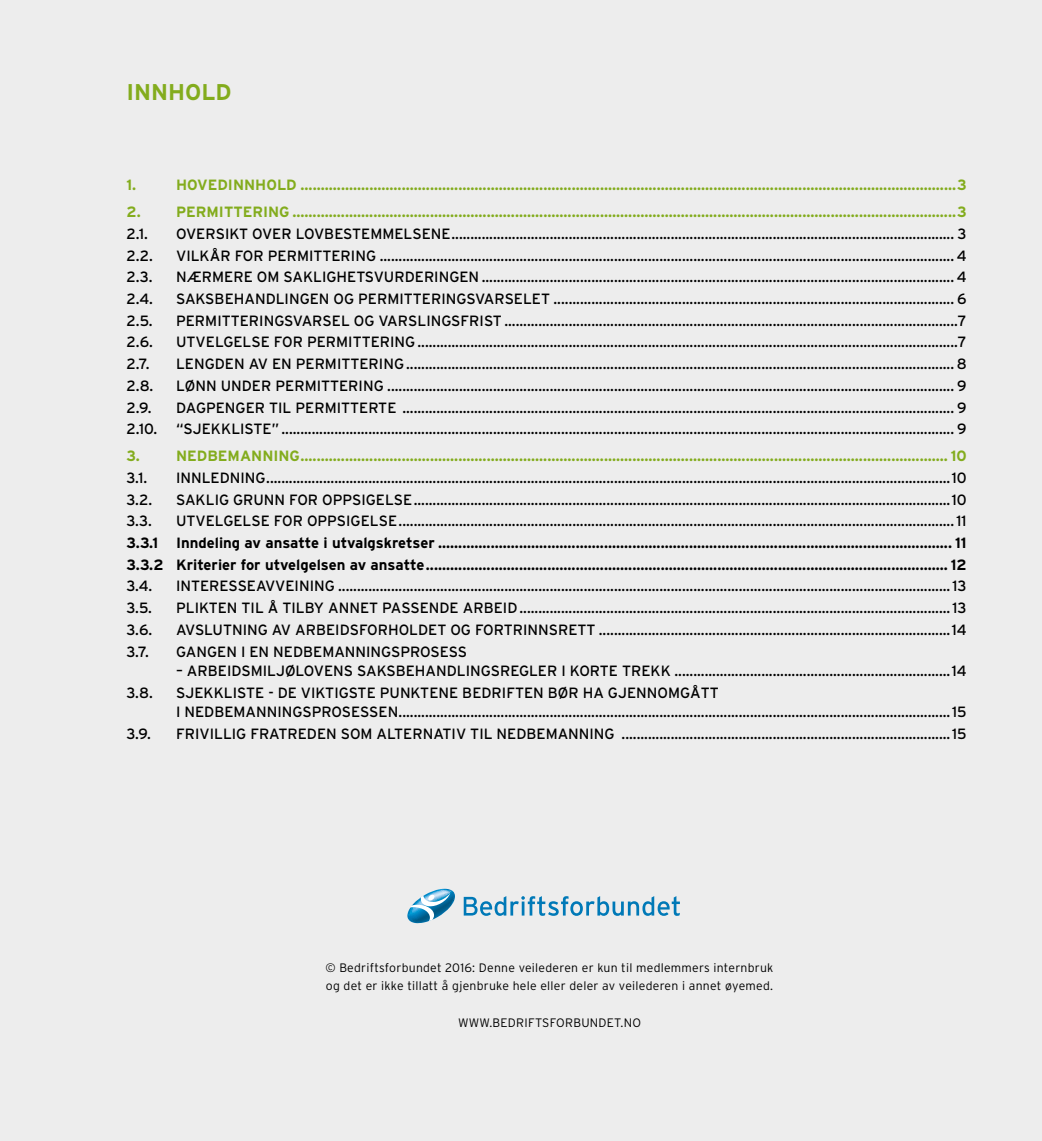
<style>
.page{position:relative;width:1042px;height:1141px;background:#ededed}
.page>*{position:absolute;margin:0;border:0;box-sizing:border-box;transform-origin:0 0}
.t1{font:700 22.75px "Interstate";color:#83ac1d}
.t2{font:14.88px/19.2px "Interstate";color:#000}
.t3{font:700 14.88px "Interstate";color:#83ac1d}
.t4{font:700 14.88px/21.7px "Interstate";color:#000}
.t5{font:300 12.25px/18.4px "Interstate";letter-spacing:.02em;color:#000}
</style>
<div class="page">
<svg style="left:464px;top:896px;width:216px;height:20px"></svg>
<svg style="left:407px;top:889px;width:48px;height:34px"></svg>
<h1 class="t1" style="left:126px;top:79px;width:107px">INNHOLD</h1>
<p class="t3" style="left:126px;top:177px;width:11px">1.</p>
<p class="t3" style="left:176px;top:177px;width:792px">HOVEDINNHOLD ..................................................................................................................................................................3</p>
<p class="t3" style="left:126px;top:204px;width:841px">2. PERMITTERING ....................................................................................................................................................................3</p>
<p class="t2" style="left:126px;top:224px;width:23px">2.1.</p>
<p class="t2" style="left:176px;top:224px;width:792px">OVERSIKT OVER LOVBESTEMMELSENE..................................................................................................................................... 3</p>
<p class="t2" style="left:126px;top:246px;width:28px">2.2.</p>
<p class="t2" style="left:176px;top:246px;width:792px">VILKÅR FOR PERMITTERING ........................................................................................................................................................ 4</p>
<p class="t2" style="left:126px;top:267px;width:28px">2.3.</p>
<p class="t2" style="left:176px;top:267px;width:792px">NÆRMERE OM SAKLIGHETSVURDERINGEN ............................................................................................................................. 4</p>
<p class="t2" style="left:126px;top:289px;width:28px">2.4.</p>
<p class="t2" style="left:176px;top:289px;width:792px">SAKSBEHANDLINGEN OG PERMITTERINGSVARSELET .......................................................................................................... 6</p>
<p class="t2" style="left:126px;top:311px;width:28px">2.5.</p>
<p class="t2" style="left:176px;top:311px;width:792px">PERMITTERINGSVARSEL OG VARSLINGSFRIST ........................................................................................................................7</p>
<p class="t2" style="left:126px;top:332px;width:28px">2.6.</p>
<p class="t2" style="left:176px;top:332px;width:792px">UTVELGELSE FOR PERMITTERING...............................................................................................................................................7</p>
<p class="t2" style="left:126px;top:354px;width:25px">2.7.</p>
<p class="t2" style="left:176px;top:354px;width:792px">LENGDEN AV EN PERMITTERING................................................................................................................................................. 8</p>
<p class="t2" style="left:126px;top:376px;width:28px">2.8.</p>
<p class="t2" style="left:176px;top:376px;width:792px">LØNN UNDER PERMITTERING ...................................................................................................................................................... 9</p>
<p class="t2" style="left:126px;top:398px;width:27px">2.9.</p>
<p class="t2" style="left:176px;top:398px;width:792px">DAGPENGER TIL PERMITTERTE .................................................................................................................................................. 9</p>
<p class="t2" style="left:126px;top:419px;width:32px">2.10.</p>
<p class="t2" style="left:176px;top:419px;width:792px">“SJEKKLISTE” .................................................................................................................................................................................. 9</p>
<p class="t3" style="left:126px;top:448px;width:15px">3.</p>
<p class="t3" style="left:176px;top:448px;width:792px">NEDBEMANNING................................................................................................................................................................ 10</p>
<p class="t2" style="left:126px;top:468px;width:22px">3.1.</p>
<p class="t2" style="left:176px;top:468px;width:792px">INNLEDNING.....................................................................................................................................................................................10</p>
<p class="t2" style="left:126px;top:490px;width:27px">3.2.</p>
<p class="t2" style="left:176px;top:490px;width:792px">SAKLIG GRUNN FOR OPPSIGELSE..............................................................................................................................................10</p>
<p class="t2" style="left:126px;top:511px;width:27px">3.3.</p>
<p class="t2" style="left:176px;top:511px;width:792px">UTVELGELSE FOR OPPSIGELSE................................................................................................................................................... 11</p>
<p class="t4" style="left:126px;top:532px;width:842px">3.3.1 Inndeling av ansatte i utvalgskretser ............................................................................................................................... 11<br>3.3.2 Kriterier for utvelgelsen av ansatte................................................................................................................................. 12</p>
<p class="t2" style="left:126px;top:576px;width:27px">3.4.</p>
<p class="t2" style="left:176px;top:576px;width:792px">INTERESSEAVVEINING ..................................................................................................................................................................13</p>
<p class="t2" style="left:126px;top:598px;width:27px">3.5.</p>
<p class="t2" style="left:176px;top:598px;width:792px">PLIKTEN TIL Å TILBY ANNET PASSENDE ARBEID..................................................................................................................13</p>
<p class="t2" style="left:126px;top:620px;width:27px">3.6.</p>
<p class="t2" style="left:176px;top:620px;width:792px">AVSLUTNING AV ARBEIDSFORHOLDET OG FORTRINNSRETT .............................................................................................14</p>
<p class="t2" style="left:126px;top:642px;width:24px">3.7.</p>
<p class="t2" style="left:176px;top:642px;width:293px">GANGEN I EN NEDBEMANNINGSPROSESS</p>
<p class="t2" style="left:176px;top:661px;width:792px">– ARBEIDSMILJØLOVENS SAKSBEHANDLINGSREGLER I KORTE TREKK .........................................................................14</p>
<p class="t2" style="left:126px;top:683px;width:28px">3.8.</p>
<p class="t2" style="left:176px;top:683px;width:792px">SJEKKLISTE - DE VIKTIGSTE PUNKTENE BEDRIFTEN BØR HA GJENNOMGÅTT<br>I NEDBEMANNINGSPROSESSEN..................................................................................................................................................15</p>
<p class="t2" style="left:126px;top:724px;width:26px">3.9.</p>
<p class="t2" style="left:176px;top:724px;width:792px">FRIVILLIG FRATREDEN SOM ALTERNATIV TIL NEDBEMANNING .......................................................................................15</p>
<p class="t5" style="left:325px;top:958px;width:449px">© Bedriftsforbundet 2016: Denne veilederen er kun til medlemmers internbruk og det er ikke tillatt å gjenbruke hele eller deler av veilederen i annet øyemed.</p>
<p class="t5" style="left:458px;top:1013px;width:184px">WWW.BEDRIFTSFORBUNDET.NO</p>
</div>
